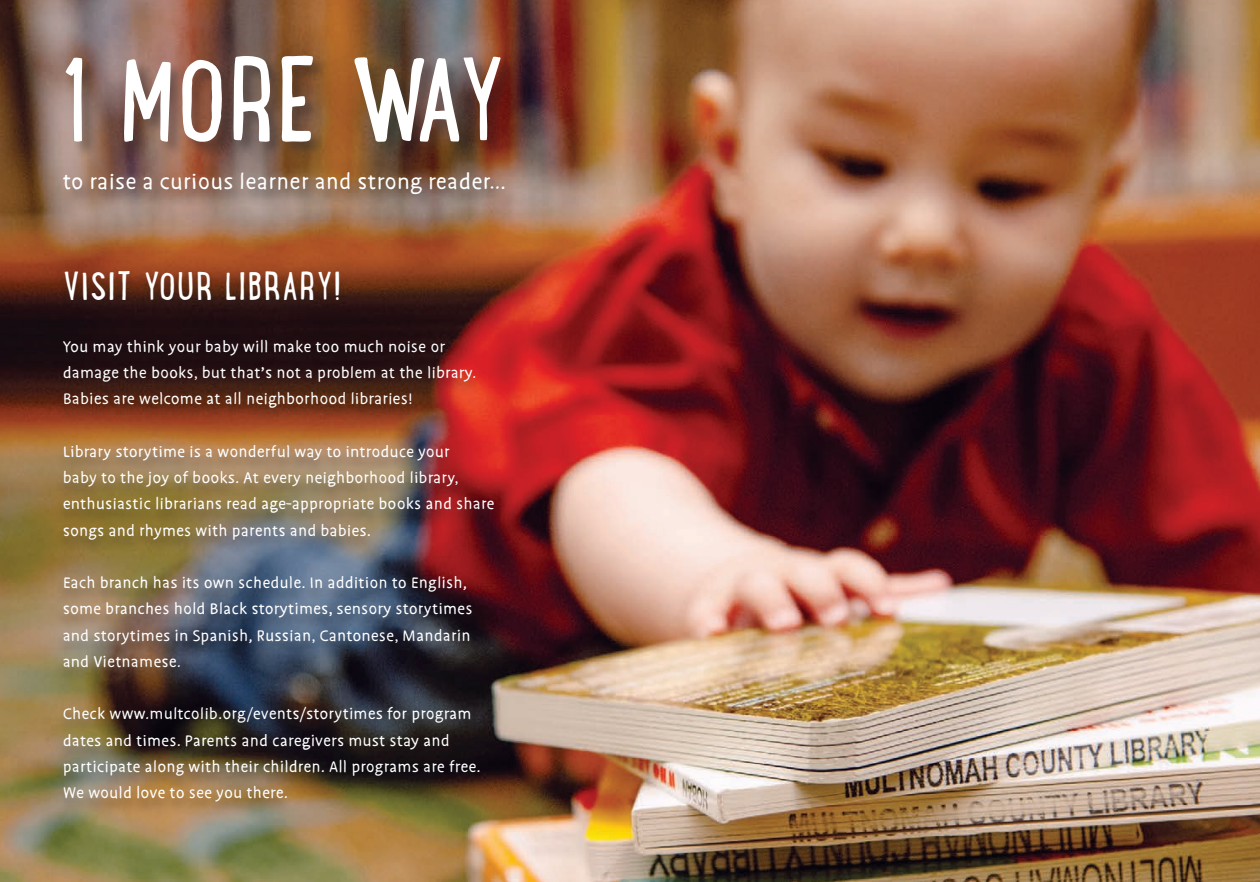
<style>
.page{position:relative;width:1260px;height:882px;background:#fff}
.page>*{position:absolute;margin:0;border:0;box-sizing:border-box;transform-origin:0 0}
.t1{font:105px "Lunch Box";color:#fff}
.H2_copy{font:35px "Lunch Box";letter-spacing:.04em;color:#fff}
.B1_-_SpaceAfter{font:24.5px "Duper Pro";letter-spacing:.04em;color:#fff}
.B1_-_SpaceAfter-2{font:17.5px/26.2px "Duper Pro";letter-spacing:.04em;color:#fff}
</style>
<div class="page">
<img style="left:0;top:0;width:1260px;height:882px">
<div style="left:55px;top:269px;width:448px;height:549px;background:#231f20;opacity:.45"></div>
<div style="left:63px;top:54px;width:458px;height:156px;background:#231f20;opacity:.45"></div>
<h3 class="t1" style="left:63px;top:12px;width:444px">1 MORE WAY</h3>
<p class="B1_-_SpaceAfter" style="left:63px;top:168px;width:444px">to raise a curious learner and strong reader…</p>
<p class="H2_copy" style="left:63px;top:256px;width:280px">VISIT YOUR LIBRARY!</p>
<p class="B1_-_SpaceAfter-2" style="left:63px;top:334px;width:414px">You may think your baby will make too much noise or damage the books, but that’s not a problem at the library.<br>Babies are welcome at all neighborhood libraries!</p>
<p class="B1_-_SpaceAfter-2" style="left:63px;top:439px;width:433px">Library storytime is a wonderful way to introduce your<br>baby to the joy of books. At every neighborhood library, enthusiastic librarians read age-appropriate books and share songs and rhymes with parents and babies.</p>
<p class="B1_-_SpaceAfter-2" style="left:63px;top:570px;width:411px">Each branch has its own schedule. In addition to English, some branches hold Black storytimes, sensory storytimes and storytimes in Spanish, Russian, Cantonese, Mandarin and Vietnamese.</p>
<p class="B1_-_SpaceAfter-2" style="left:63px;top:702px;width:419px">Check www.multcolib.org/events/storytimes for program dates and times. Parents and caregivers must stay and participate along with their children. All programs are free.<br>We would love to see you there.</p>
</div>
